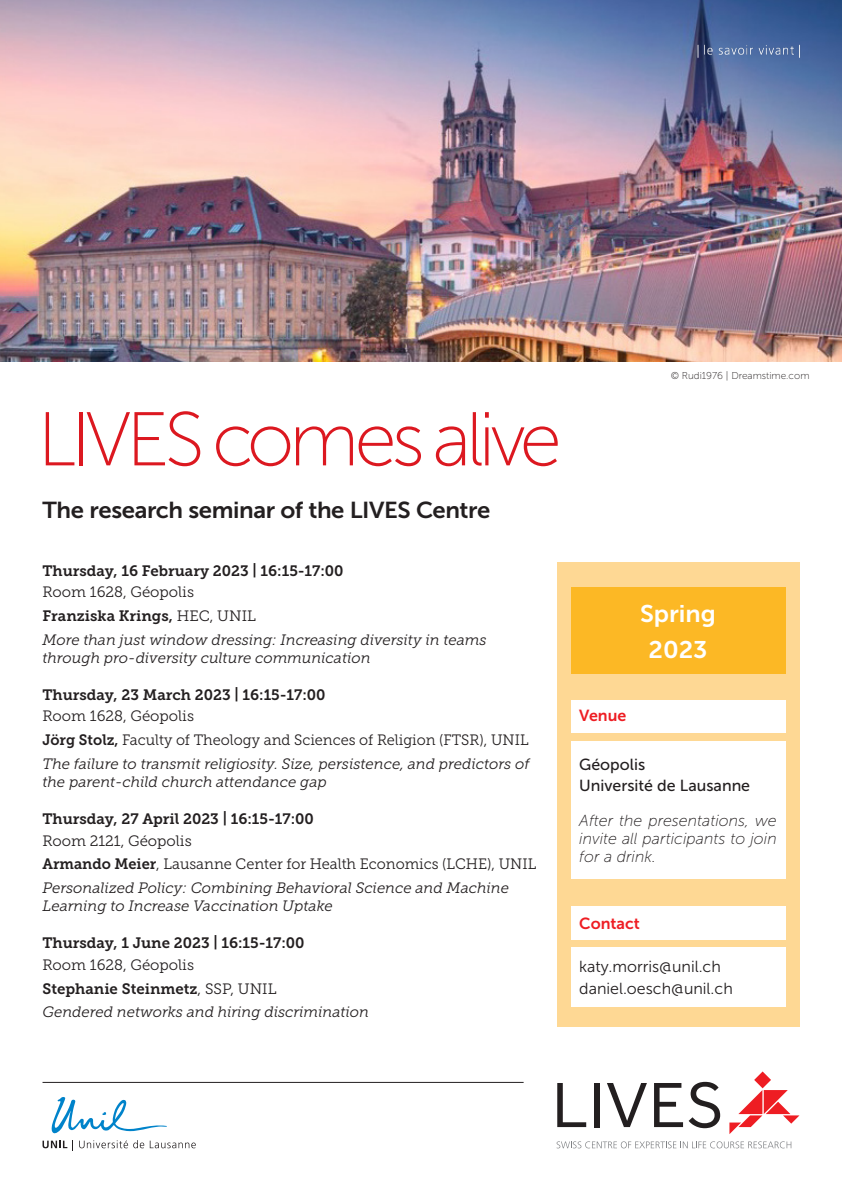
<style>
.page{position:relative;width:842px;height:1191px;background:#fff}
.page>*{position:absolute;margin:0;border:0;box-sizing:border-box;transform-origin:0 0}
.t1{font:76px "Museo Sans 100";letter-spacing:-.07em;color:#dc1820}
.t2{font:24px "Museo Sans 700";color:#fff;scale:1.04 1}
.t3{font:23px "Museo Sans 700";letter-spacing:-.02em;color:#231f20;scale:1.04 1}
.t4{font:italic 16px/18px "Museo Sans 100";color:#231f20;text-align:justify}
.t5{font:16px "Museo Sans 300";color:#231f20}
.t6{font:16px "Museo Sans 500";color:#231f20}
.t7{font:16px "Museo Sans 700";color:#ee1d23}
.t8{font:italic 15px/18px "Museo Slab 300";color:#231f20}
.t9{font:15px "Museo Slab 300";color:#231f20}
.t10{font:15px "Museo Slab 700";color:#231f20}
.t11{font:10px "Museo Sans 100";color:#231f20}
.s1{font-family:"Museo Slab 300"}
.s2{font-family:"Museo Slab 700"}
</style>
<div class="page">
<img style="left:0;top:0;width:842px;height:361px">
<svg style="left:557px;top:1141px;width:234px;height:7px"></svg>
<svg style="left:729px;top:1071px;width:70px;height:63px"></svg>
<svg style="left:557px;top:1083px;width:29px;height:44px"></svg>
<div style="left:594px;top:1083px;width:6px;height:44px;background:#231f20"></div>
<svg style="left:607px;top:1083px;width:40px;height:44px"></svg>
<svg style="left:654px;top:1083px;width:29px;height:44px"></svg>
<svg style="left:689px;top:1081px;width:31px;height:47px"></svg>
<hr style="left:43px;top:1082px;width:481px;height:1px;background:#231f20">
<div style="left:557px;top:562px;width:242px;height:465px;background:#fed894"></div>
<div style="left:571px;top:587px;width:214px;height:87px;background:#fcb825"></div>
<div style="left:571px;top:700px;width:214px;height:32px;background:#fff"></div>
<div style="left:571px;top:741px;width:214px;height:137px;background:#fff"></div>
<div style="left:571px;top:906px;width:214px;height:34px;background:#fff"></div>
<div style="left:571px;top:947px;width:214px;height:60px;background:#fff"></div>
<svg style="left:51px;top:1097px;width:116px;height:37px"></svg>
<svg style="left:43px;top:1140px;width:30px;height:10px"></svg>
<svg style="left:79px;top:1140px;width:65px;height:8px"></svg>
<svg style="left:150px;top:1140px;width:46px;height:8px"></svg>
<img style="left:686px;top:32px;width:125px;height:39px">
<p class="t1" style="left:38px;top:399px;width:526px">LIVES comes alive</p>
<p class="t3" style="left:43px;top:497px;width:432px">The research seminar of the LIVES Centre</p>
<p class="t10" style="left:43px;top:562px;width:303px">Thursday, 16 February 2023 | 16:15-17:00</p>
<p class="t9" style="left:43px;top:584px;width:153px">Room 1628, Géopolis</p>
<p class="t10" style="left:43px;top:607px;width:215px">Franziska Krings, <span class="s1">HEC, UNIL</span></p>
<p class="t8" style="left:43px;top:630px;width:446px">More than just window dressing: Increasing diversity in teams through pro-diversity culture communication</p>
<p class="t10" style="left:43px;top:686px;width:285px">Thursday, 23 March 2023 | 16:15-17:00</p>
<p class="t9" style="left:43px;top:708px;width:153px">Room 1628, Géopolis</p>
<p class="t9" style="left:43px;top:731px;width:488px"><span class="s2">Jörg Stolz,</span> Faculty of Theology and Sciences of Religion (FTSR), UNIL</p>
<p class="t8" style="left:43px;top:754px;width:488px">The failure to transmit religiosity. Size, persistence, and predictors of the parent-child church attendance gap</p>
<p class="t10" style="left:43px;top:810px;width:273px">Thursday, 27 April 2023 | 16:15-17:00</p>
<p class="t9" style="left:43px;top:832px;width:151px">Room 2121, Géopolis</p>
<p class="t9" style="left:43px;top:856px;width:495px"><span class="s2">Armando Meier</span>, Lausanne Center for Health Economics (LCHE), UNIL</p>
<p class="t8" style="left:43px;top:879px;width:468px">Personalized Policy: Combining Behavioral Science and Machine<br>Learning to Increase Vaccination Uptake</p>
<p class="t10" style="left:43px;top:934px;width:263px">Thursday, 1 June 2023 | 16:15-17:00</p>
<p class="t9" style="left:43px;top:956px;width:153px">Room 1628, Géopolis</p>
<p class="t10" style="left:43px;top:980px;width:236px">Stephanie Steinmetz<span class="s1">, SSP, UNIL</span></p>
<p class="t8" style="left:43px;top:1003px;width:328px">Gendered networks and hiring discrimination</p>
<p class="t11" style="left:671px;top:371px;width:140px">© Rudi1976 | Dreamstime.com</p>
<p class="t2" style="left:640px;top:600px;width:75px">Spring</p>
<p class="t2" style="left:648px;top:636px;width:58px">2023</p>
<p class="t7" style="left:579px;top:706px;width:49px">Venue</p>
<p class="t6" style="left:579px;top:755px;width:67px">Géopolis</p>
<p class="t6" style="left:579px;top:776px;width:172px">Université de Lausanne</p>
<p class="t4" style="left:579px;top:811px;width:199px">After the presentations, we invite all participants to join for a drink.</p>
<p class="t7" style="left:579px;top:914px;width:62px">Contact</p>
<p class="t5" style="left:579px;top:958px;width:143px">katy.morris@unil.ch</p>
<p class="t5" style="left:579px;top:980px;width:155px">daniel.oesch@unil.ch</p>
</div>
